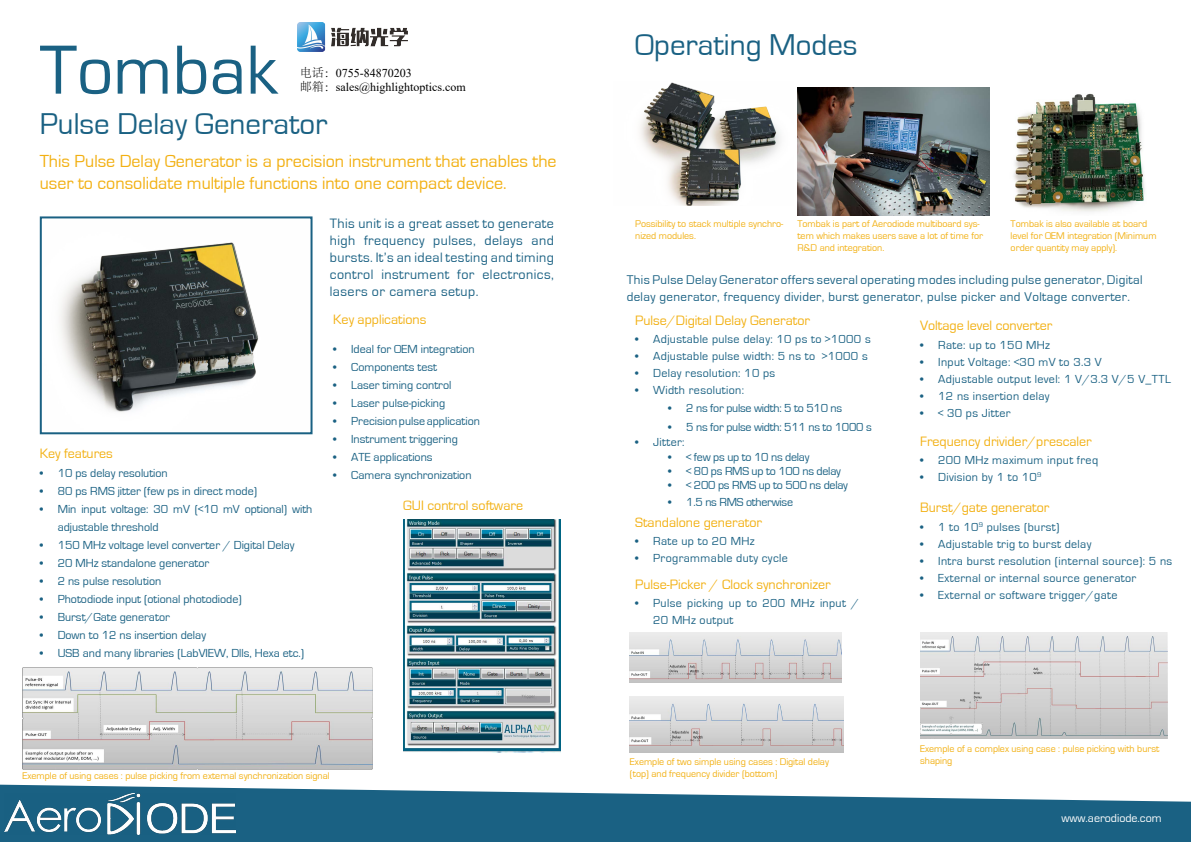
<style>
.page{position:relative;width:1191px;height:842px;background:#fff}
.page>*{position:absolute;margin:0;border:0;box-sizing:border-box;transform-origin:0 0}
.t1{font:72px "Eurostile";color:#1a6183}
.t2{font:31px "Eurostile";color:#1a6183}
.t3{font:18px/21.6px "Eurostile";color:#f2b012}
.t4{font:14px "Eurostile";color:#f2b012}
.t5{font:14px/17px "Eurostile";letter-spacing:.03em;color:#1a6183;text-align:justify}
.t6{font:13px/17px "Eurostile";letter-spacing:.03em;color:#1a6183}
.t7{font:12px/18px "Eurostile";color:#1a6183}
.t8{font:12px/17px "Eurostile";letter-spacing:.03em;color:#1a6183}
.t9{font:12px "Eurostile";letter-spacing:-.02em;color:#1a6183}
.t10{font:12px/14.4px "Times New Roman";color:#000}
.t11{font:12px "Eurostile";color:#fff}
.t12{font:10px/12px "Eurostile";color:#f2b012}
.s1{font-family:"Adobe Song Std";font-weight:300}
</style>
<div class="page">
<svg style="left:0;top:785px;width:1191px;height:57px;fill:#1a6183"></svg>
<img style="left:5px;top:794px;width:230px;height:41px">
<img style="left:60px;top:242px;width:199px;height:170px">
<div style="left:40px;top:216px;width:272px;height:218px;border:2px solid #1a6183"></div>
<img style="left:1014px;top:93px;width:131px;height:119px">
<img style="left:640px;top:82px;width:140px;height:123px">
<img style="left:797px;top:87px;width:192px;height:128px">
<img style="left:403px;top:519px;width:157px;height:234px">
<img style="left:629px;top:633px;width:212px;height:50px">
<img style="left:629px;top:697px;width:214px;height:56px">
<img style="left:920px;top:632px;width:247px;height:107px">
<img style="left:22px;top:668px;width:351px;height:102px">
<img style="left:298px;top:23px;width:109px;height:29px">
<h1 class="t1" style="left:40px;top:31px;width:239px">Tombak</h1>
<h2 class="t2" style="left:40px;top:107px;width:289px">Pulse Delay Generator</h2>
<p class="t10" style="left:300px;top:65px;width:168px"><span class="s1">电话：</span>0755-84870203<br><span class="s1">邮箱：</span>sales@highlightoptics.com</p>
<h3 class="t3" style="left:40px;top:151px;width:518px">This Pulse Delay Generator is a precision instrument that enables the user to consolidate multiple functions into one compact device.</h3>
<p class="t5" style="left:330px;top:215px;width:225px">This unit is a great asset to generate high frequency pulses, delays and bursts. It’s an ideal testing and timing control instrument for electronics, lasers or camera setup.</p>
<p class="t4" style="left:40px;top:446px;width:75px">Key features</p>
<p class="t7" style="left:40px;top:465px;width:130px">• 10 ps delay resolution</p>
<p class="t7" style="left:40px;top:483px;width:219px">• 80 ps RMS jitter (few ps in direct mode)</p>
<p class="t7" style="left:58px;top:501px;width:256px;text-indent:-18px">• Min input voltage: 30 mV (&lt;10 mV optional) with adjustable threshold</p>
<p class="t7" style="left:40px;top:537px;width:256px">• 150 MHz voltage level converter / Digital Delay</p>
<p class="t7" style="left:40px;top:555px;width:171px">• 20 MHz standalone generator</p>
<p class="t7" style="left:40px;top:573px;width:123px">• 2 ns pulse resolution</p>
<p class="t7" style="left:40px;top:591px;width:203px">• Photodiode input (otional photodiode)</p>
<p class="t7" style="left:40px;top:609px;width:132px">• Burst/Gate generator</p>
<p class="t7" style="left:40px;top:627px;width:168px">• Down to 12 ns insertion delay</p>
<p class="t7" style="left:40px;top:645px;width:266px">• USB and many libraries (LabVIEW, Dlls, Hexa etc.)</p>
<p class="t4" style="left:333px;top:312px;width:95px">Key applications</p>
<p class="t7" style="left:333px;top:340px;width:143px">• Ideal for OEM integration</p>
<p class="t7" style="left:333px;top:358px;width:105px">• Components test</p>
<p class="t7" style="left:333px;top:376px;width:120px">• Laser timing control</p>
<p class="t7" style="left:333px;top:394px;width:114px">• Laser pulse-picking</p>
<p class="t7" style="left:333px;top:412px;width:148px">• Precision pulse application</p>
<p class="t7" style="left:333px;top:430px;width:126px">• Instrument triggering</p>
<p class="t7" style="left:333px;top:448px;width:101px">• ATE applications</p>
<p class="t7" style="left:333px;top:466px;width:140px">• Camera synchronization</p>
<p class="t4" style="left:403px;top:498px;width:121px">GUI control software</p>
<p class="t12" style="left:23px;top:770px;width:309px">Exemple of using cases : pulse picking from external synchronization signal</p>
<h2 class="t2" style="left:635px;top:28px;width:224px">Operating Modes</h2>
<p class="t12" style="left:635px;top:218px;width:150px">Possibility to stack multiple synchro&shy;nized modules.</p>
<p class="t12" style="left:797px;top:218px;width:187px">Tombak is part of Aerodiode multiboard sys&shy;tem which makes users save a lot of time for<br>R&amp;D and integration.</p>
<p class="t12" style="left:1010px;top:218px;width:147px">Tombak is also available at board level for OEM integration (Minimum order quantity may apply).</p>
<p class="t6" style="left:626px;top:271px;width:517px">This Pulse Delay Generator offers several operating modes including pulse generator, Digital delay generator, frequency divider, burst generator, pulse picker and Voltage converter.</p>
<p class="t4" style="left:635px;top:313px;width:176px">Pulse/Digital Delay Generator</p>
<p class="t8" style="left:635px;top:331px;width:237px">• Adjustable pulse delay: 10 ps to &gt;1000 s</p>
<p class="t8" style="left:635px;top:348px;width:234px">• Adjustable pulse width: 5 ns to &gt;1000 s</p>
<p class="t8" style="left:635px;top:365px;width:142px">• Delay resolution: 10 ps</p>
<p class="t8" style="left:635px;top:382px;width:110px">• Width resolution:</p>
<p class="t9" style="left:668px;top:401px;width:175px">• 2 ns for pulse width: 5 to 510 ns</p>
<p class="t9" style="left:668px;top:421px;width:205px">• 5 ns for pulse width: 511 ns to 1000 s</p>
<p class="t7" style="left:635px;top:433px;width:51px">• Jitter:</p>
<p class="t9" style="left:668px;top:450px;width:143px">• &lt; few ps up to 10 ns delay</p>
<p class="t9" style="left:668px;top:465px;width:174px">• &lt; 80 ps RMS up to 100 ns delay</p>
<p class="t9" style="left:668px;top:479px;width:181px">• &lt; 200 ps RMS up to 500 ns delay</p>
<p class="t9" style="left:668px;top:496px;width:126px">• 1.5 ns RMS otherwise</p>
<p class="t4" style="left:635px;top:515px;width:128px">Standalone generator</p>
<p class="t8" style="left:635px;top:533px;width:121px">• Rate up to 20 MHz</p>
<p class="t8" style="left:635px;top:550px;width:154px">• Programmable duty cycle</p>
<p class="t4" style="left:635px;top:576px;width:197px">Pulse-Picker / Clock synchronizer</p>
<p class="t8" style="left:653px;top:594px;width:207px;text-indent:-18px">• Pulse picking up to 200 MHz input /<br>20 MHz output</p>
<p class="t4" style="left:920px;top:318px;width:134px">Voltage level converter</p>
<p class="t8" style="left:920px;top:336px;width:131px">• Rate: up to 150 MHz</p>
<p class="t8" style="left:920px;top:353px;width:183px">• Input Voltage: &lt;30 mV to 3.3 V</p>
<p class="t8" style="left:920px;top:370px;width:252px">• Adjustable output level: 1 V/3.3 V/5 V_TTL</p>
<p class="t8" style="left:920px;top:387px;width:131px">• 12 ns insertion delay</p>
<p class="t8" style="left:920px;top:404px;width:92px">• &lt; 30 ps Jitter</p>
<p class="t4" style="left:920px;top:434px;width:173px">Frequency drivider/prescaler</p>
<p class="t8" style="left:920px;top:452px;width:179px">• 200 MHz maximum input freq</p>
<p class="t8" style="left:920px;top:469px;width:123px">• Division by 1 to 10<sup>9</sup></p>
<p class="t4" style="left:920px;top:500px;width:131px">Burst/gate generator</p>
<p class="t8" style="left:920px;top:518px;width:141px">• 1 to 10<sup>9</sup> pulses (burst)</p>
<p class="t8" style="left:920px;top:535px;width:173px">• Adjustable trig to burst delay</p>
<p class="t8" style="left:920px;top:552px;width:253px">• Intra burst resolution (internal source): 5 ns</p>
<p class="t8" style="left:920px;top:569px;width:218px">• External or internal source generator</p>
<p class="t8" style="left:920px;top:586px;width:199px">• External or software trigger/gate</p>
<p class="t12" style="left:630px;top:756px;width:200px">Exemple of two simple using cases : Digital delay (top) and frequency divider (bottom)</p>
<p class="t12" style="left:920px;top:743px;width:241px">Exemple of a complex using case : pulse picking with burst shaping</p>
<p class="t11" style="left:1061px;top:811px;width:102px">www.aerodiode.com</p>
</div>
